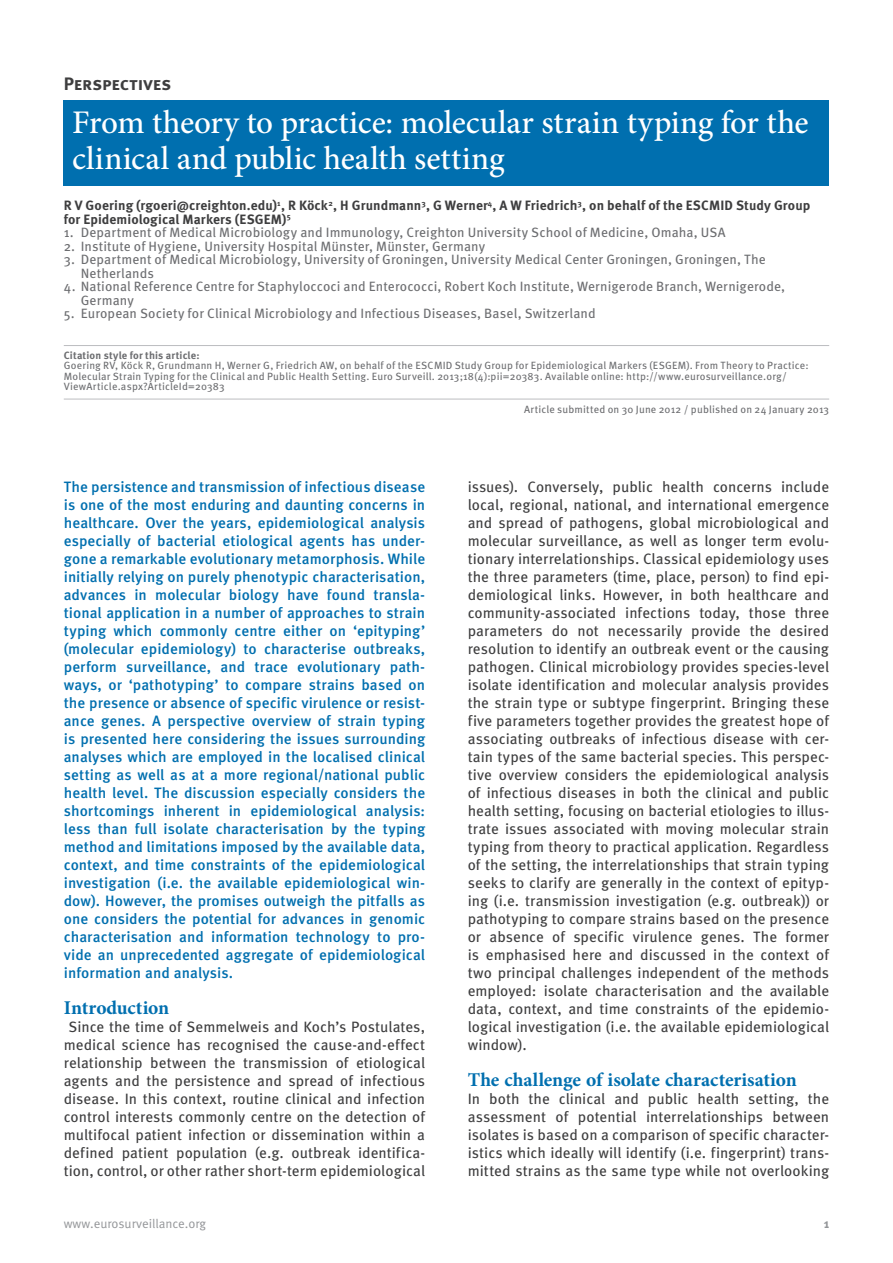
<style>
.page{position:relative;width:893px;height:1263px;background:#fff}
.page>*{position:absolute;margin:0;border:0;box-sizing:border-box;transform-origin:0 0}
.t1{font:500 33px/36px "Minion Pro";color:#fff}
.t2{font:700 19.5px "Minion Pro";letter-spacing:-.005em;color:#006faf}
.t3{font:700 18px "Meta Pro";letter-spacing:.005em;color:#3e3e3f}
.t4{font:15px/18px "Meta Pro";color:#3e3e3f;text-align:justify}
.t5{font:500 15px/18px "Meta Pro";color:#006faf;text-align:justify}
.t6{font:13.5px/13.5px "Meta Pro";letter-spacing:.005em;color:#6c6d70}
.t7{font:700 13.5px/13.5px "Meta Pro";letter-spacing:.005em;color:#3e3e3f}
.t8{font:12.75px "Meta Pro";color:#939598}
.t9{font:700 12.75px "Meta Pro";color:#939598}
.t10{font:10.5px/10.5px "Meta Pro";letter-spacing:.015em;color:#6c6d70}
.t11{font:700 10.5px "Meta Pro";letter-spacing:.015em;color:#6c6d70}
</style>
<div class="page">
<hr style="left:64px;top:345px;width:765px;height:1px;background:#bcbdc0">
<hr style="left:64px;top:399px;width:765px;height:1px;background:#bcbdc0">
<div style="left:64px;top:100px;width:765px;height:86px;background:#006faf"></div>
<p class="t3" style="left:64px;top:72px;width:109px">Perspectives</p>
<h1 class="t1" style="left:72px;top:104px;width:738px">From theory to practice: molecular strain typing for the clinical and public health setting</h1>
<p class="t7" style="left:64px;top:199px;width:748px">R V Goering (rgoeri@creighton.edu)<sup>1</sup>, R Köck<sup>2</sup>, H Grundmann<sup>3</sup>, G Werner<sup>4</sup>, A W Friedrich<sup>3</sup>, on behalf of the ESCMID Study Group for Epidemiological Markers (ESGEM)<sup>5</sup></p>
<p class="t6" style="left:64px;top:226px;width:663px">1. Department of Medical Microbiology and Immunology, Creighton University School of Medicine, Omaha, USA</p>
<p class="t6" style="left:64px;top:240px;width:423px">2. Institute of Hygiene, University Hospital Münster, Münster, Germany</p>
<p class="t6" style="left:81px;top:253px;width:686px;text-indent:-17px">3. Department of Medical Microbiology, University of Groningen, University Medical Center Groningen, Groningen, The<br>Netherlands</p>
<p class="t6" style="left:81px;top:280px;width:706px;text-indent:-17px">4. National Reference Centre for Staphyloccoci and Enterococci, Robert Koch Institute, Wernigerode Branch, Wernigerode,<br>Germany</p>
<p class="t6" style="left:64px;top:307px;width:533px">5. European Society for Clinical Microbiology and Infectious Diseases, Basel, Switzerland</p>
<p class="t11" style="left:64px;top:348px;width:137px">Citation style for this article:</p>
<p class="t10" style="left:64px;top:361px;width:746px">Goering RV, Köck R, Grundmann H, Werner G, Friedrich AW, on behalf of the ESCMID Study Group for Epidemiological Markers (ESGEM). From Theory to Practice:<br>Molecular Strain Typing for the Clinical and Public Health Setting. Euro Surveill. 2013;18(4):pii=20383. Available online: http://www.eurosurveillance.org/<br>ViewArticle.aspx?ArticleId=20383</p>
<p class="t10" style="left:524px;top:405px;width:307px">Article submitted on 30 June 2012 / published on 24 January 2013</p>
<p class="t5" style="left:64px;top:478px;width:363px">The persistence and transmission of infectious disease is one of the most enduring and daunting concerns in healthcare. Over the years, epidemiological analysis especially of bacterial etiological agents has under&shy;gone a remarkable evolutionary metamorphosis. While initially relying on purely phenotypic characterisation, advances in molecular biology have found transla&shy;tional application in a number of approaches to strain typing which commonly centre either on ‘epityping’ (molecular epidemiology) to characterise outbreaks, perform surveillance, and trace evolutionary path&shy;ways, or ‘pathotyping’ to compare strains based on the presence or absence of specific virulence or resist&shy;ance genes. A perspective overview of strain typing is presented here considering the issues surrounding analyses which are employed in the localised clinical setting as well as at a more regional/national public health level. The discussion especially considers the shortcomings inherent in epidemiological analysis: less than full isolate characterisation by the typing method and limitations imposed by the available data, context, and time constraints of the epidemiological investigation (i.e. the available epidemiological win&shy;dow). However, the promises outweigh the pitfalls as one considers the potential for advances in genomic characterisation and information technology to pro&shy;vide an unprecedented aggregate of epidemiological information and analysis.</p>
<h2 class="t2" style="left:64px;top:994px;width:107px">Introduction</h2>
<p class="t4" style="left:64px;top:1018px;width:363px;text-align:center">Since the time of Semmelweis and Koch’s Postulates, medical science has recognised the cause-and-effect relationship between the transmission of etiological agents and the persistence and spread of infectious disease. In this context, routine clinical and infection control interests commonly centre on the detection of multifocal patient infection or dissemination within a defined patient population (e.g. outbreak identifica&shy;tion, control, or other rather short-term epidemiological</p>
<p class="t4" style="left:468px;top:478px;width:363px">issues). Conversely, public health concerns include local, regional, national, and international emergence and spread of pathogens, global microbiological and molecular surveillance, as well as longer term evolu&shy;tionary interrelationships. Classical epidemiology uses the three parameters (time, place, person) to find epi&shy;demiological links. However, in both healthcare and community-associated infections today, those three parameters do not necessarily provide the desired resolution to identify an outbreak event or the causing pathogen. Clinical microbiology provides species-level isolate identification and molecular analysis provides the strain type or subtype fingerprint. Bringing these five parameters together provides the greatest hope of associating outbreaks of infectious disease with cer&shy;tain types of the same bacterial species. This perspec&shy;tive overview considers the epidemiological analysis of infectious diseases in both the clinical and public health setting, focusing on bacterial etiologies to illus&shy;trate issues associated with moving molecular strain typing from theory to practical application. Regardless of the setting, the interrelationships that strain typing seeks to clarify are generally in the context of epityp&shy;ing (i.e. transmission investigation (e.g. outbreak)) or pathotyping to compare strains based on the presence or absence of specific virulence genes. The former is emphasised here and discussed in the context of two principal challenges independent of the methods employed: isolate characterisation and the available data, context, and time constraints of the epidemio&shy;logical investigation (i.e. the available epidemiological window).</p>
<h2 class="t2" style="left:468px;top:1066px;width:331px">The challenge of isolate characterisation</h2>
<p class="t4" style="left:468px;top:1090px;width:363px">In both the clinical and public health setting, the assessment of potential interrelationships between isolates is based on a comparison of specific character&shy;istics which ideally will identify (i.e. fingerprint) trans&shy;mitted strains as the same type while not overlooking</p>
<p class="t8" style="left:64px;top:1215px;width:144px">www.eurosurveillance.org</p>
<p class="t9" style="left:824px;top:1215px;width:7px">1</p>
</div>
